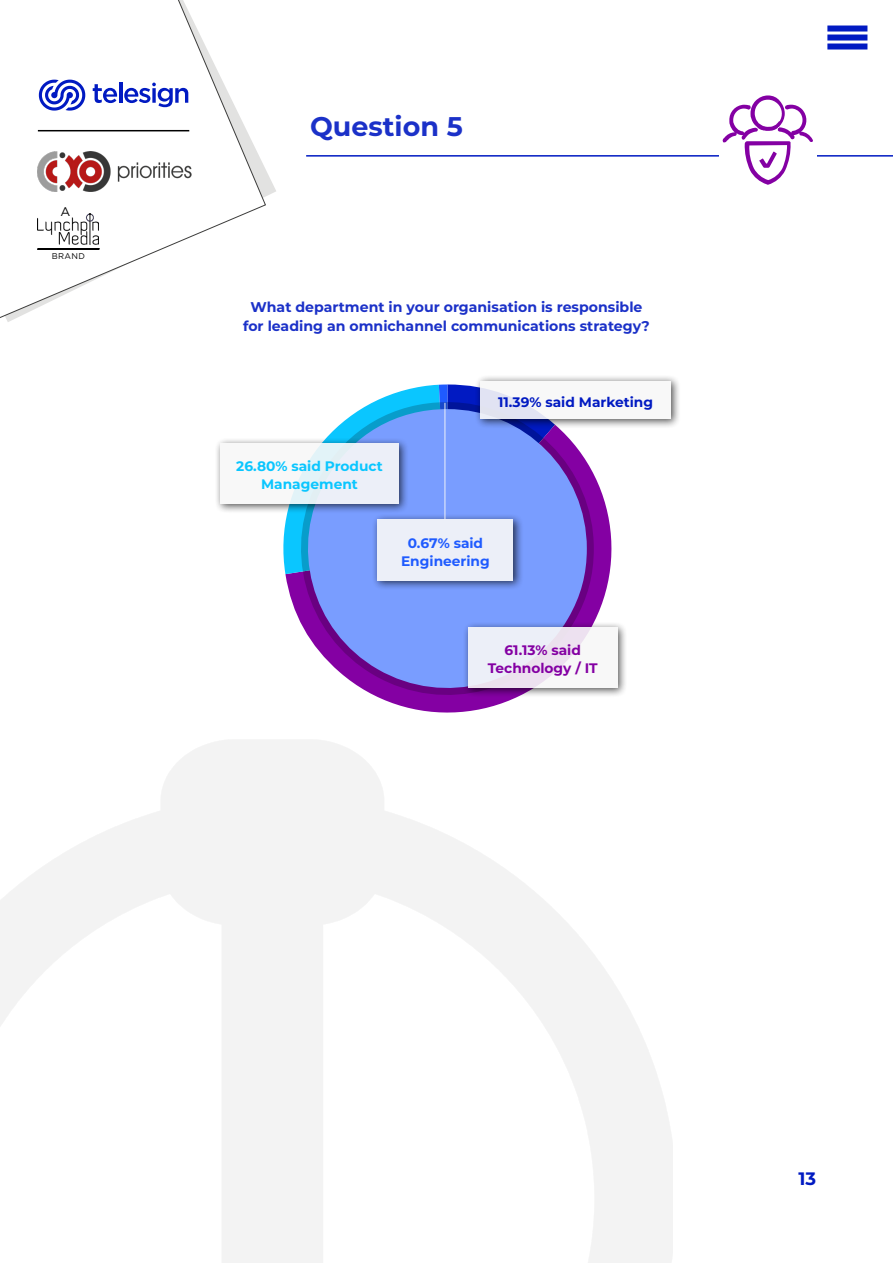
<style>
.page{position:relative;width:893px;height:1263px;background:#fff}
.page>*{position:absolute;margin:0;border:0;box-sizing:border-box;transform-origin:0 0}
.HEADING{font:700 27px "Montserrat";color:#1b31c8}
.t1{font:700 18px "Montserrat";color:#011ac2}
.Questions{font:700 14.1px/18.1px "Montserrat";color:#1b31c8;text-align:center}
.Labels_3_cyan{font:700 13.8px/18px "Montserrat";color:#0ac6ff;text-align:center}
.Labels_2_violet{font:700 13.8px/18px "Montserrat";color:#8400a3;text-align:center}
.Labels_4_cobolt{font:700 13.8px/18px "Montserrat";color:#1f5bff;text-align:center}
.Labels_1_Indigo{font:700 13.8px "Montserrat";color:#011ac2}
.t2{font:12.6px "Gotham";color:#000}
.t3{font:8.25px "Gotham";letter-spacing:.05em;color:#000}
</style>
<div class="page">
<div style="left:827px;top:26px;width:40px;height:6px;background:#011ac2"></div>
<div style="left:827px;top:35px;width:40px;height:6px;background:#011ac2"></div>
<div style="left:827px;top:44px;width:40px;height:6px;background:#011ac2"></div>
<hr style="left:306px;top:155px;width:587px;height:2px;background:#011ac2">
<div style="left:719px;top:94px;width:97px;height:92px;background:#fff"></div>
<svg style="left:722px;top:95px;width:91px;height:90px"></svg>
<svg style="left:285px;top:475px;width:327px;height:238px"></svg>
<svg style="left:283px;top:384px;width:191px;height:190px"></svg>
<svg style="left:301px;top:402px;width:293px;height:219px"></svg>
<svg style="left:288px;top:409px;width:299px;height:299px;background:#8594ef"></svg>
<div style="left:372px;top:513px;width:152px;height:78px;background:#000;opacity:.75"></div>
<div style="left:378px;top:519px;width:135px;height:62px;background:#eceff8"></div>
<div style="left:214px;top:437px;width:195px;height:77px;background:#000;opacity:.75"></div>
<div style="left:220px;top:443px;width:179px;height:60px;background:#ecf3f8"></div>
<div style="left:474px;top:374px;width:207px;height:55px;background:#000;opacity:.75"></div>
<div style="left:480px;top:381px;width:191px;height:38px;background:linear-gradient(to right,#ebecf5,#fdfdf9)"></div>
<div style="left:462px;top:621px;width:166px;height:77px;background:#000;opacity:.75"></div>
<div style="left:468px;top:627px;width:150px;height:61px;background:linear-gradient(to bottom,#eeeef7,#f2eff5)"></div>
<hr style="left:444px;top:403px;width:1px;height:116px;background:#f8f8f8">
<svg style="left:0;top:0;width:266px;height:322px"></svg>
<img style="left:165px;top:152px;width:26px;height:40px">
<svg style="left:23px;top:131px;width:142px;height:140px"></svg>
<svg style="left:93px;top:84px;width:24px;height:19px"></svg>
<hr style="left:119px;top:83px;width:3px;height:20px;background:#011ac2">
<svg style="left:124px;top:83px;width:64px;height:24px"></svg>
<svg style="left:39px;top:80px;width:46px;height:31px"></svg>
<hr style="left:38px;top:130px;width:151px;height:1px;background:#000">
<p class="t2" style="left:60px;top:203px;width:11px">A</p>
<p class="t3" style="left:52px;top:251px;width:35px">BRAND</p>
<p class="HEADING" style="left:310px;top:107px;width:154px">Question 5</p>
<p class="Questions" style="left:243px;top:298px;width:408px">What department in your organisation is responsible for leading an omnichannel communications strategy?</p>
<p class="Labels_1_Indigo" style="left:498px;top:393px;width:157px">11.39% said Marketing</p>
<p class="Labels_3_cyan" style="left:236px;top:456px;width:148px">26.80% said Product<br>Management</p>
<p class="Labels_4_cobolt" style="left:401px;top:533px;width:90px">0.67% said<br>Engineering</p>
<p class="Labels_2_violet" style="left:488px;top:641px;width:111px">61.13% said<br>Technology / IT</p>
<p class="t1" style="left:798px;top:1165px;width:19px">13</p>
</div>
